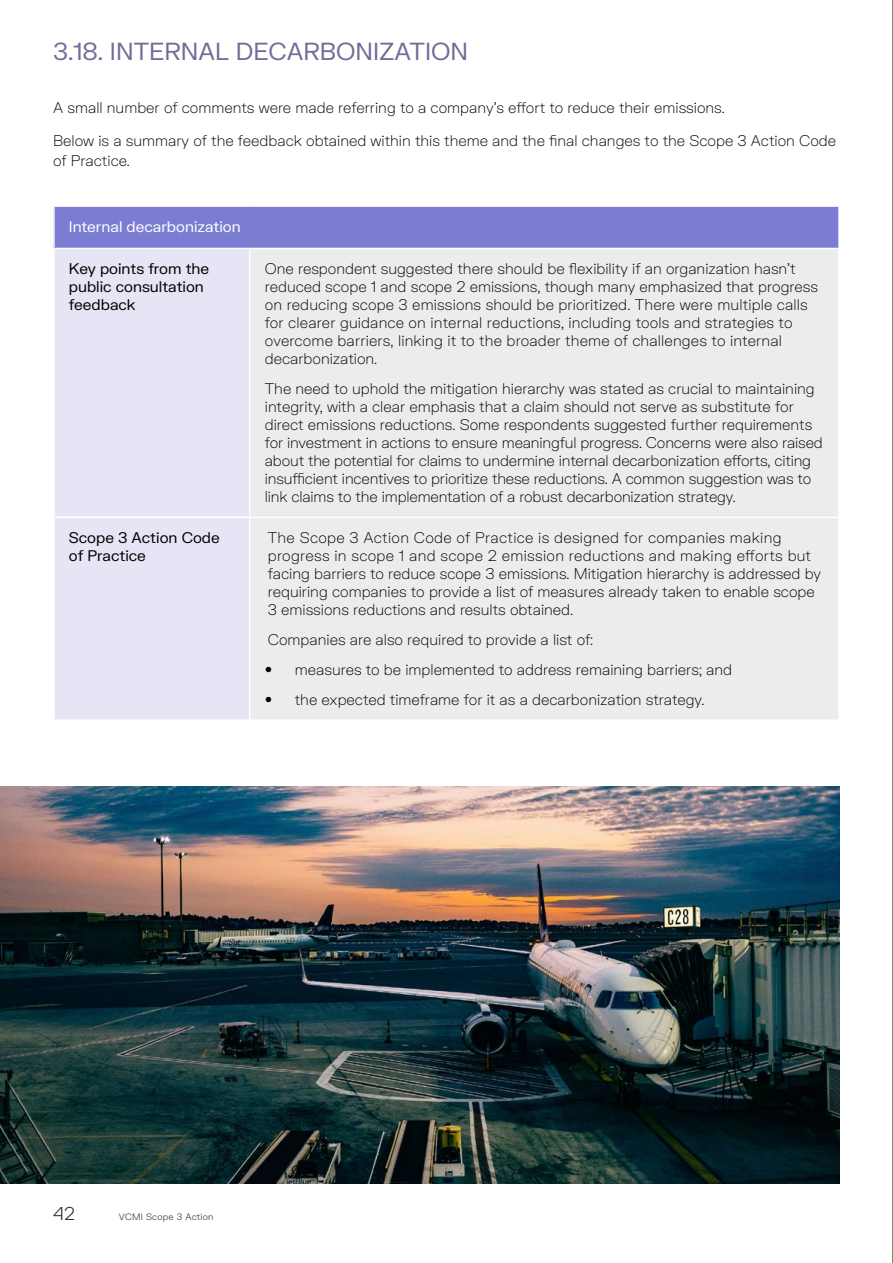
<style>
.page{position:relative;width:893px;height:1263px;background:#fff}
.page>*{position:absolute;margin:0;border:0;box-sizing:border-box;transform-origin:0 0}
.t1{font:24px "FK Grotesk";color:#6e6e99}
.t2{font:300 18px "FK Grotesk";color:#2d2d36}
.t3{font:100 15px/18px "FK Grotesk";color:#000}
.t4{font:15px/18px "FK Grotesk";color:#000}
.t5{font:15px "FK Grotesk";color:#fff}
.t6{font:300 9px "FK Grotesk";letter-spacing:.03em;color:#2d2d36}
.s1{font-family:"Helvetica";font-weight:300}
</style>
<div class="page">
<div style="left:54px;top:206px;width:785px;height:42px;background:#7c7cd2"></div>
<div style="left:55px;top:249px;width:194px;height:470px;background:#e5e5f6"></div>
<div style="left:251px;top:249px;width:587px;height:470px;background:#ececee"></div>
<hr style="left:53px;top:205px;width:197px;height:2px;background:#fff">
<hr style="left:53px;top:207px;width:2px;height:41px;background:#fff">
<hr style="left:250px;top:205px;width:590px;height:2px;background:#fff">
<hr style="left:838px;top:207px;width:2px;height:41px;background:#fff">
<hr style="left:53px;top:516px;width:197px;height:2px;background:#fff">
<hr style="left:250px;top:516px;width:590px;height:2px;background:#fff">
<img style="left:0;top:786px;width:840px;height:397px">
<hr style="left:892px;top:0;width:1px;height:1263px;background:#000">
<h1 class="t1" style="left:53px;top:33px;width:417px">3.18. INTERNAL DECARBONIZATION</h1>
<p class="t3" style="left:53px;top:98px;width:673px">A small number of comments were made referring to a company’s effort to reduce their emissions.</p>
<p class="t3" style="left:53px;top:129px;width:784px;line-height:20.2px">Below is a summary of the feedback obtained within this theme and the final changes to the Scope 3 Action Code of Practice.</p>
<p class="t5" style="left:69px;top:215px;width:173px">Internal decarbonization</p>
<p class="t4" style="left:69px;top:259px;width:142px">Key points from the public consultation feedback</p>
<p class="t3" style="left:265px;top:259px;width:555px">One respondent suggested there should be flexibility if an organization hasn’t reduced scope 1 and scope 2 emissions, though many emphasized that progress on reducing scope 3 emissions should be prioritized. There were multiple calls for clearer guidance on internal reductions, including tools and strategies to overcome barriers, linking it to the broader theme of challenges to internal decarbonization.</p>
<p class="t3" style="left:265px;top:379px;width:559px">The need to uphold the mitigation hierarchy was stated as crucial to maintaining integrity, with a clear emphasis that a claim should not serve as substitute for direct emissions reductions. Some respondents suggested further requirements for investment in actions to ensure meaningful progress. Concerns were also raised about the potential for claims to undermine internal decarbonization efforts, citing insufficient incentives to prioritize these reductions. A common suggestion was to link claims to the implementation of a robust decarbonization strategy.</p>
<p class="t4" style="left:69px;top:528px;width:152px">Scope 3 Action Code of Practice</p>
<p class="t3" style="left:268px;top:528px;width:555px">The Scope 3 Action Code of Practice is designed for companies making progress in scope 1 and scope 2 emission reductions and making efforts but facing barriers to reduce scope 3 emissions. Mitigation hierarchy is addressed by requiring companies to provide a list of measures already taken to enable scope 3 emissions reductions and results obtained.</p>
<p class="t3" style="left:268px;top:630px;width:327px">Companies are also required to provide a list of:</p>
<p class="t3" style="left:265px;top:660px;width:469px"><span class="s1">•</span> measures to be implemented to address remaining barriers; and</p>
<p class="t3" style="left:265px;top:690px;width:441px"><span class="s1">•</span> the expected timeframe for it as a decarbonization strategy.</p>
<p class="t2" style="left:53px;top:1200px;width:23px">42</p>
<p class="t6" style="left:119px;top:1210px;width:96px">VCMI Scope 3 Action</p>
</div>
